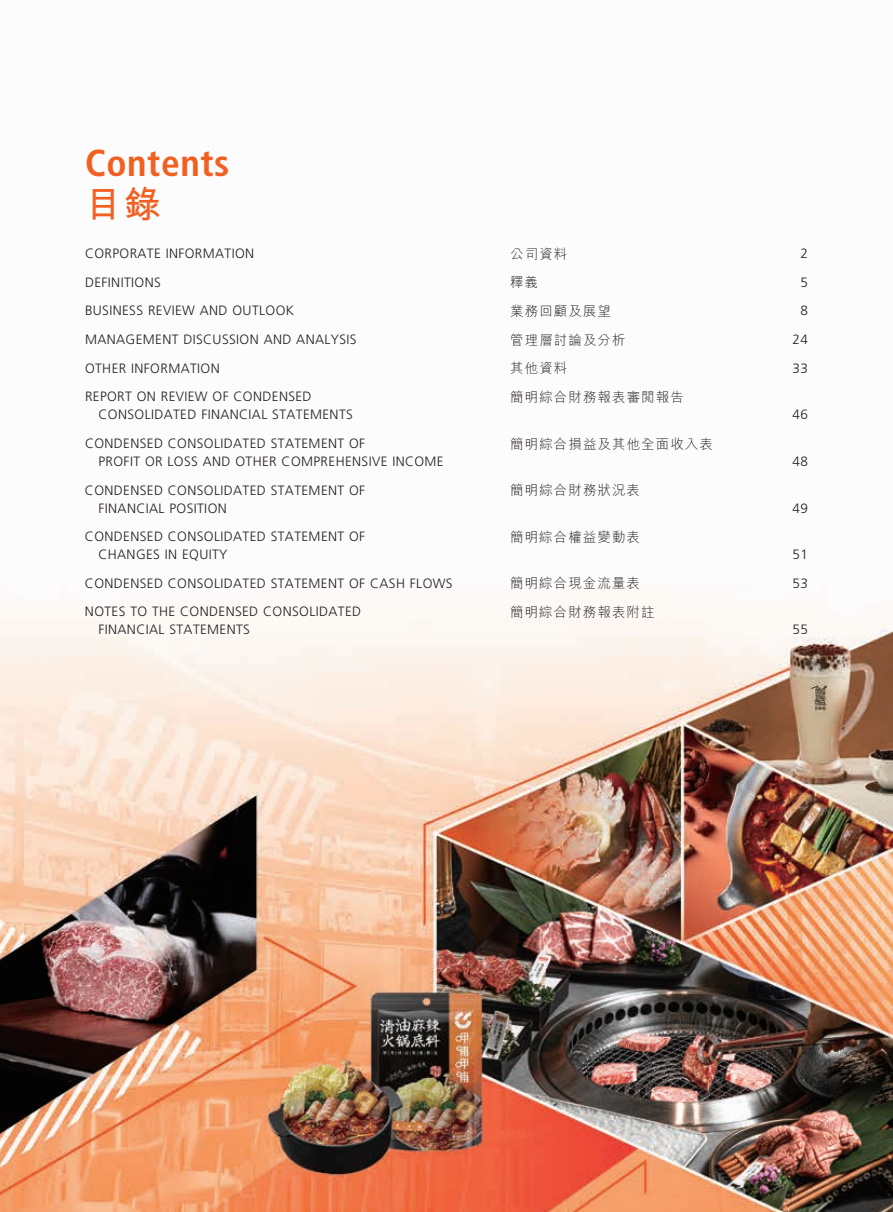
<style>
.page{position:relative;width:893px;height:1212px;background:#fff}
.page>*{position:absolute;margin:0;border:0;box-sizing:border-box;transform-origin:0 0}
.t1{font:700 condensed 37.5px "Frutiger LT Std";letter-spacing:.015em;color:#f26021}
.t2{font:700 37.5px "M Hei HK";color:#f26021}
.t3{font:300 13.5px/18px "Frutiger LT Std";letter-spacing:.03em;color:#231f20}
.t4{font:300 13.5px "M Hei HK";letter-spacing:.08em;color:#231f20}
</style>
<div class="page">
<img style="left:0;top:611px;width:893px;height:601px">
<h1 class="t1" style="left:85px;top:141px;width:146px">Contents</h1>
<h1 class="t2" style="left:85px;top:177px;width:78px">目錄</h1>
<p class="t3" style="left:85px;top:245px;width:171px">CORPORATE INFORMATION</p>
<p class="t4" style="left:510px;top:247px;width:59px">公司資料</p>
<p class="t3" style="left:800px;top:245px;width:9px">2</p>
<p class="t3" style="left:85px;top:273px;width:77px">DEFINITIONS</p>
<p class="t4" style="left:510px;top:275px;width:30px">釋義</p>
<p class="t3" style="left:800px;top:273px;width:9px">5</p>
<p class="t3" style="left:85px;top:302px;width:210px">BUSINESS REVIEW AND OUTLOOK</p>
<p class="t4" style="left:510px;top:304px;width:102px">業務回顧及展望</p>
<p class="t3" style="left:800px;top:302px;width:9px">8</p>
<p class="t3" style="left:85px;top:331px;width:273px">MANAGEMENT DISCUSSION AND ANALYSIS</p>
<p class="t4" style="left:510px;top:333px;width:117px">管理層討論及分析</p>
<p class="t3" style="left:792px;top:331px;width:17px">24</p>
<p class="t3" style="left:85px;top:359px;width:136px">OTHER INFORMATION</p>
<p class="t4" style="left:510px;top:361px;width:59px">其他資料</p>
<p class="t3" style="left:792px;top:359px;width:17px">33</p>
<p class="t3" style="left:99px;top:388px;width:256px;text-indent:-14px">REPORT ON REVIEW OF CONDENSED<br>CONSOLIDATED FINANCIAL STATEMENTS</p>
<p class="t4" style="left:510px;top:390px;width:175px">簡明綜合財務報表審閱報告</p>
<p class="t3" style="left:792px;top:406px;width:17px">46</p>
<p class="t3" style="left:98px;top:434px;width:347px;text-indent:-14px">CONDENSED CONSOLIDATED STATEMENT OF<br>PROFIT OR LOSS AND OTHER COMPREHENSIVE INCOME</p>
<p class="t4" style="left:510px;top:437px;width:204px">簡明綜合損益及其他全面收入表</p>
<p class="t3" style="left:98px;top:481px;width:268px;text-indent:-14px">CONDENSED CONSOLIDATED STATEMENT OF<br>FINANCIAL POSITION</p>
<p class="t4" style="left:510px;top:483px;width:131px">簡明綜合財務狀況表</p>
<p class="t3" style="left:98px;top:528px;width:268px;text-indent:-14px">CONDENSED CONSOLIDATED STATEMENT OF<br>CHANGES IN EQUITY</p>
<p class="t4" style="left:510px;top:530px;width:131px">簡明綜合權益變動表</p>
<p class="t3" style="left:792px;top:452px;width:17px">48</p>
<p class="t3" style="left:792px;top:499px;width:17px">49</p>
<p class="t3" style="left:792px;top:546px;width:17px">51</p>
<p class="t3" style="left:85px;top:574px;width:369px">CONDENSED CONSOLIDATED STATEMENT OF CASH FLOWS</p>
<p class="t4" style="left:510px;top:576px;width:131px">簡明綜合現金流量表</p>
<p class="t3" style="left:792px;top:574px;width:17px">53</p>
<p class="t3" style="left:98px;top:603px;width:264px;text-indent:-14px">NOTES TO THE CONDENSED CONSOLIDATED<br>FINANCIAL STATEMENTS</p>
<p class="t4" style="left:510px;top:605px;width:146px">簡明綜合財務報表附註</p>
<p class="t3" style="left:792px;top:621px;width:17px">55</p>
</div>
